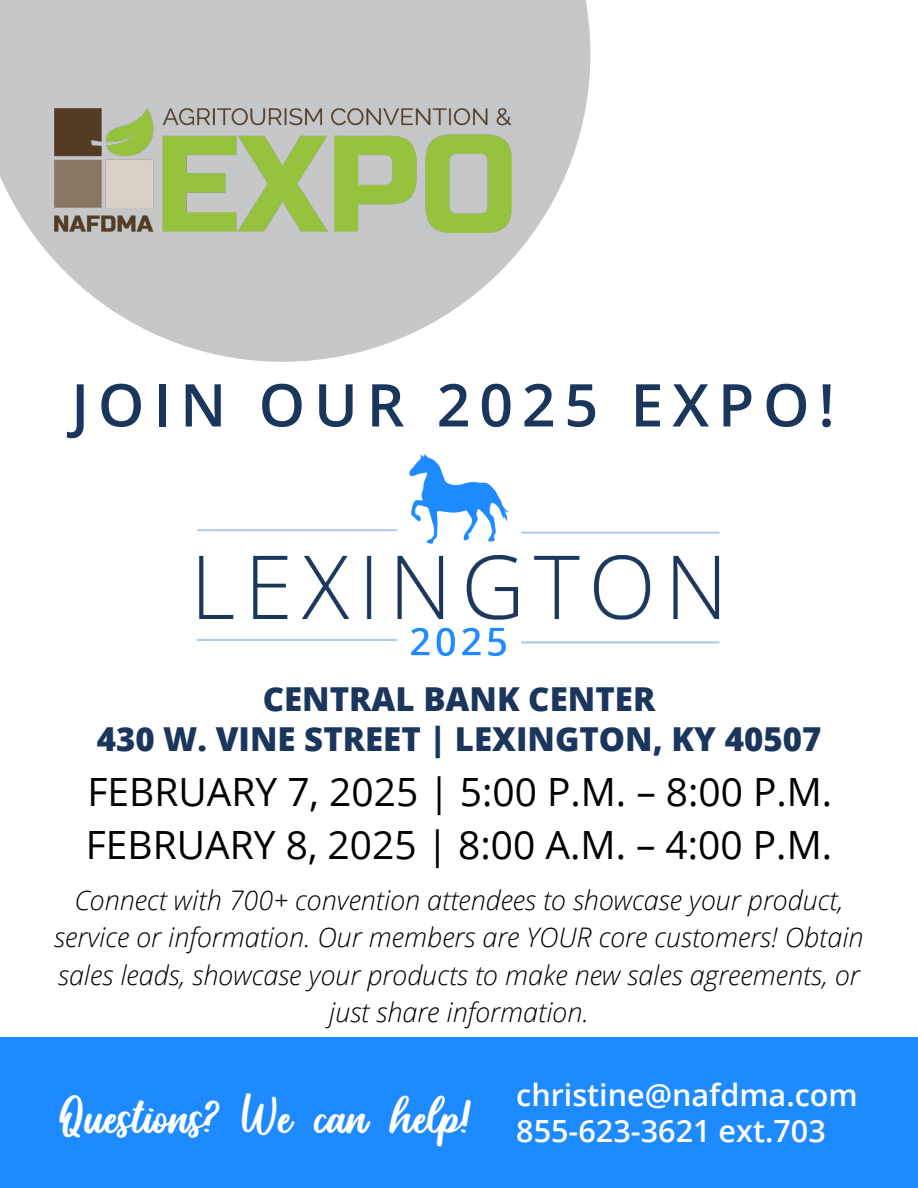
<style>
.page{position:relative;width:918px;height:1188px;background:#fff}
.page>*{position:absolute;margin:0;border:0;box-sizing:border-box;transform-origin:0 0}
.t1{font:600 59.1px "Open Sans";letter-spacing:.15em;color:#1b365d}
.t2{font:45.3px "Monday Personal Use";color:#fff}
.t3{font:38.85px "Open Sans";color:#000}
.t4{font:800 33px/39.6px "Open Sans";color:#1b365d;text-align:center}
.t5{font:600 30.6px "Open Sans";color:#fff}
.t6{font:italic 300 27px/37.5px "Open Sans";color:#000;text-align:center}
</style>
<div class="page">
<svg style="left:0;top:0;width:590px;height:362px;fill:#c5c7c8"></svg>
<img style="left:54px;top:108px;width:457px;height:124px">
<div style="left:0;top:1038px;width:918px;height:150px;background:#1e8aff"></div>
<img style="left:197px;top:454px;width:523px;height:202px">
<h1 class="t1" style="left:71px;top:364px;width:765px">JOIN OUR 2025 EXPO!</h1>
<p class="t4" style="left:97px;top:678px;width:726px">CENTRAL BANK CENTER<br>430 W. VINE STREET | LEXINGTON, KY 40507</p>
<h3 class="t3" style="left:88px;top:765px;width:746px">FEBRUARY 7, 2025 | 5:00 P.M. – 8:00 P.M.</h3>
<h3 class="t3" style="left:86px;top:819px;width:748px">FEBRUARY 8, 2025 | 8:00 A.M. – 4:00 P.M.</h3>
<p class="t6" style="left:54px;top:880px;width:811px">Connect with 700+ convention attendees to showcase your product, service or information. Our members are YOUR core customers! Obtain sales leads, showcase your products to make new sales agreements, or just share information.</p>
<p class="t5" style="left:516px;top:1074px;width:343px">christine@nafdma.com</p>
<h2 class="t2" style="left:59px;top:1082px;width:768px">Questions? We can help! <sub>855-623-3621</sub> <sub>ext.703</sub></h2>
</div>
